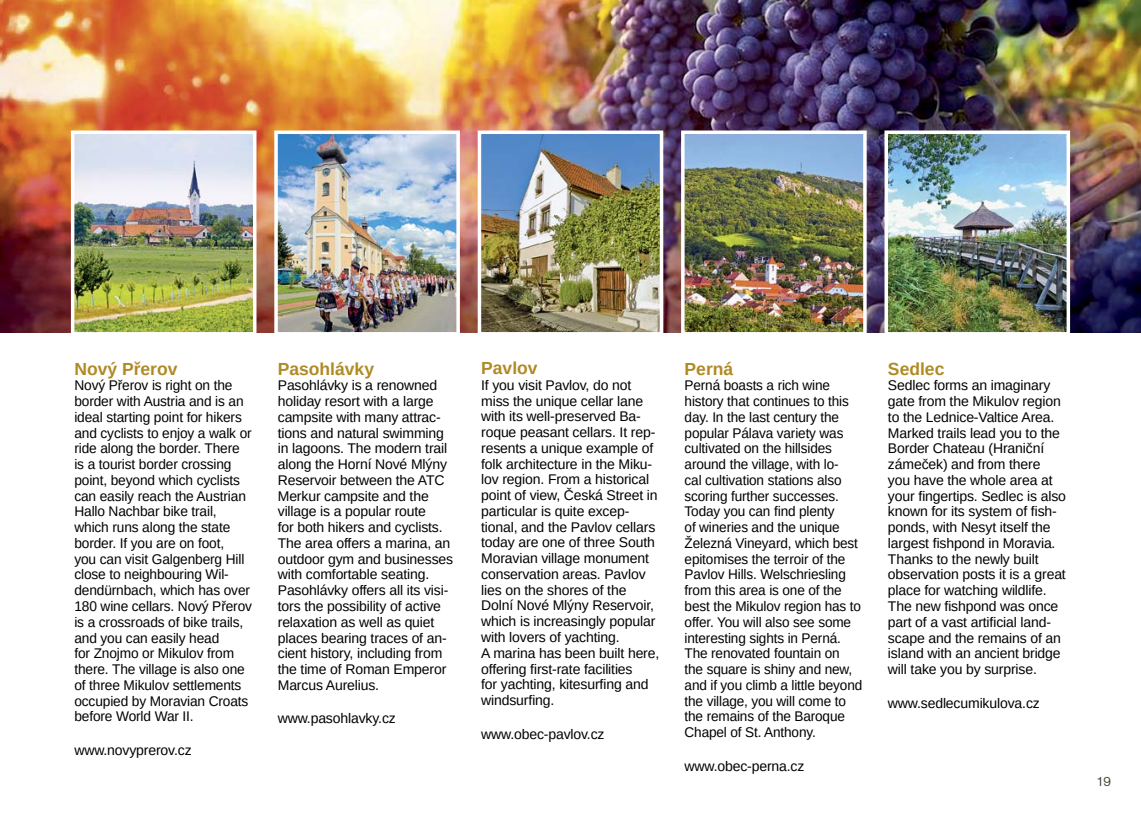
<style>
.page{position:relative;width:1141px;height:819px;background:#fff}
.page>*{position:absolute;margin:0;border:0;box-sizing:border-box;transform-origin:0 0}
.t1{font:700 17.5px "Arimo";color:#af8a25}
.t2{font:14px/15.8px "Arimo";letter-spacing:-.01em;color:#000}
.t3{font:14px "Nimbus Sans DOT";color:#424032}
</style>
<div class="page">
<img style="left:0;top:0;width:1141px;height:332px">
<img style="left:71px;top:130px;width:185px;height:203px">
<img style="left:274px;top:130px;width:186px;height:203px">
<img style="left:478px;top:130px;width:185px;height:203px">
<img style="left:681px;top:130px;width:186px;height:203px">
<img style="left:884px;top:130px;width:186px;height:203px">
<p class="t1" style="left:74px;top:356px;width:105px">Nový Přerov</p>
<p class="t2" style="left:74px;top:378px;width:179px">Nový Přerov is right on the border with Austria and is an ideal starting point for hikers and cyclists to enjoy a walk or ride along the border. There is a tourist border crossing point, beyond which cyclists can easily reach the Austrian<br>Hallo Nachbar bike trail, which runs along the state border. If you are on foot,<br>you can visit Galgenberg Hill close to neighbouring Wil&shy;dendürnbach, which has over<br>180 wine cellars. Nový Přerov is a crossroads of bike trails, and you can easily head<br>for Znojmo or Mikulov from there. The village is also one of three Mikulov settlements occupied by Moravian Croats before World War II.</p>
<p class="t2" style="left:74px;top:742px;width:119px">www.novyprerov.cz</p>
<p class="t1" style="left:278px;top:356px;width:98px">Pasohlávky</p>
<p class="t2" style="left:278px;top:378px;width:177px">Pasohlávky is a renowned holiday resort with a large campsite with many attrac&shy;tions and natural swimming in lagoons. The modern trail along the Horní Nové Mlýny<br>Reservoir between the ATC<br>Merkur campsite and the village is a popular route<br>for both hikers and cyclists.<br>The area offers a marina, an outdoor gym and businesses with comfortable seating.<br>Pasohlávky offers all its visi&shy;tors the possibility of active relaxation as well as quiet places bearing traces of an&shy;cient history, including from the time of Roman Emperor<br>Marcus Aurelius.</p>
<p class="t2" style="left:278px;top:710px;width:120px">www.pasohlavky.cz</p>
<p class="t1" style="left:481px;top:356px;width:58px">Pavlov</p>
<p class="t2" style="left:481px;top:377px;width:180px">If you visit Pavlov, do not miss the unique cellar lane with its well-preserved Ba&shy;roque peasant cellars. It rep&shy;resents a unique example of folk architecture in the Miku&shy;lov region. From a historical point of view, Česká Street in particular is quite excep&shy;tional, and the Pavlov cellars today are one of three South<br>Moravian village monument conservation areas. Pavlov lies on the shores of the<br>Dolní Nové Mlýny Reservoir, which is increasingly popular with lovers of yachting.<br>A marina has been built here, offering first-rate facilities<br>for yachting, kitesurfing and windsurfing.</p>
<p class="t2" style="left:481px;top:726px;width:125px">www.obec-pavlov.cz</p>
<p class="t1" style="left:685px;top:356px;width:50px">Perná</p>
<p class="t2" style="left:685px;top:378px;width:179px">Perná boasts a rich wine history that continues to this day. In the last century the popular Pálava variety was cultivated on the hillsides around the village, with lo-<br>cal cultivation stations also scoring further successes.<br>Today you can find plenty<br>of wineries and the unique<br>Železná Vineyard, which best epitomises the terroir of the<br>Pavlov Hills. Welschriesling from this area is one of the best the Mikulov region has to offer. You will also see some interesting sights in Perná.<br>The renovated fountain on<br>the square is shiny and new, and if you climb a little beyond the village, you will come to the remains of the Baroque<br>Chapel of St. Anthony.</p>
<p class="t2" style="left:685px;top:758px;width:121px">www.obec-perna.cz</p>
<p class="t1" style="left:888px;top:356px;width:58px">Sedlec</p>
<p class="t2" style="left:888px;top:378px;width:180px">Sedlec forms an imaginary gate from the Mikulov region to the Lednice-Valtice Area.<br>Marked trails lead you to the<br>Border Chateau (Hraniční zámeček) and from there you have the whole area at your fingertips. Sedlec is also known for its system of fish&shy;ponds, with Nesyt itself the largest fishpond in Moravia.<br>Thanks to the newly built observation posts it is a great place for watching wildlife.<br>The new fishpond was once part of a vast artificial land&shy;scape and the remains of an island with an ancient bridge will take you by surprise.</p>
<p class="t2" style="left:888px;top:695px;width:153px">www.sedlecumikulova.cz</p>
<p class="t3" style="left:1096px;top:773px;width:17px">19</p>
</div>
